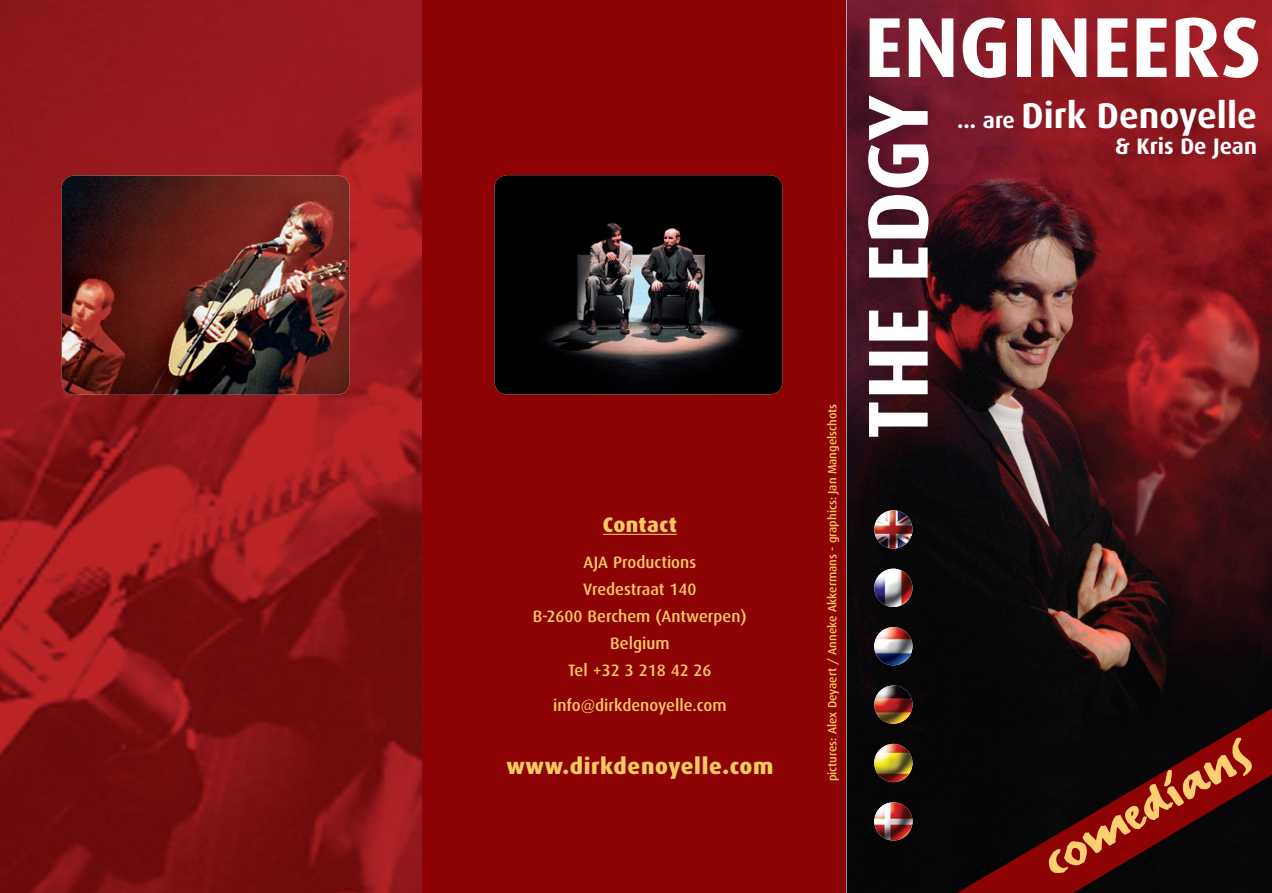
<style>
.page{position:relative;width:1272px;height:893px;background:#fff}
.page>*{position:absolute;margin:0;border:0;box-sizing:border-box;transform-origin:0 0}
.t1{font:700 85.2px "Dax";color:#fff}
.t2{font:58.8px "FF Erikrighthand";color:#fecf71;scale:1.36 1}
.t3{font:700 35.85px "Dax";color:#fff}
.t4{font:800 22.5px "Dax";letter-spacing:.03em;color:#fecb61}
.t5{font:700 22.5px "Dax";color:#fff}
.t6{font:800 21px "Dax";letter-spacing:.02em;color:#fecb61}
.t7{font:500 16.5px/27px "Dax";color:#fecb61;text-align:center}
.t8{font:500 12px "Dax";color:#fecb61}
.s1{font-size:22.5px}
</style>
<div class="page">
<div style="left:421px;top:0;width:425px;height:893px;background:#8d0203"></div>
<img style="left:846px;top:0;width:425px;height:893px">
<svg style="left:956px;top:708px;width:315px;height:185px;background:#2d0405"></svg>
<img style="left:494px;top:175px;width:288px;height:219px">
<hr style="left:603px;top:534px;width:73px;height:1px;background:#fecb61">
<img style="left:0;top:0;width:421px;height:893px">
<img style="left:62px;top:176px;width:288px;height:219px">
<img style="left:874px;top:685px;width:38px;height:39px;border-radius:19px">
<img style="left:874px;top:744px;width:38px;height:38px;border-radius:19px">
<img style="left:874px;top:802px;width:38px;height:38px;border-radius:19px">
<img style="left:874px;top:627px;width:38px;height:38px;border-radius:19px">
<img style="left:874px;top:569px;width:38px;height:38px;border-radius:19px">
<img style="left:874px;top:510px;width:38px;height:39px;border-radius:19px">
<p class="t6" style="left:603px;top:513px;width:75px">Contact</p>
<p class="t7" style="left:533px;top:549px;width:216px">AJA Productions<br>Vredestraat 140<br>B-2600 Berchem (Antwerpen)<br>Belgium<br>Tel +32 3 218 42 26</p>
<p class="t7" style="left:553px;top:692px;width:175px">info@dirkdenoyelle.com</p>
<h3 class="t4" style="left:506px;top:753px;width:268px">www.dirkdenoyelle.com</h3>
<p class="t8" style="left:825px;top:781px;width:379px;rotate:-90deg">pictures: Alex Deyaert / Anneke Akkermans - graphics: Jan Mangelschots</p>
<h1 class="t1" style="left:864px;top:-1px;width:399px">ENGINEERS</h1>
<h1 class="t1" style="left:850px;top:439px;width:346px;rotate:-90deg">THE EDGY</h1>
<h3 class="t3" style="left:957px;top:95px;width:301px"><span class="s1">... are</span> Dirk Denoyelle</h3>
<h3 class="t5" style="left:1115px;top:134px;width:143px">&amp; Kris De Jean</h3>
<h2 class="t2" style="left:1028px;top:832px;width:171px;rotate:-30deg">comedians</h2>
</div>
